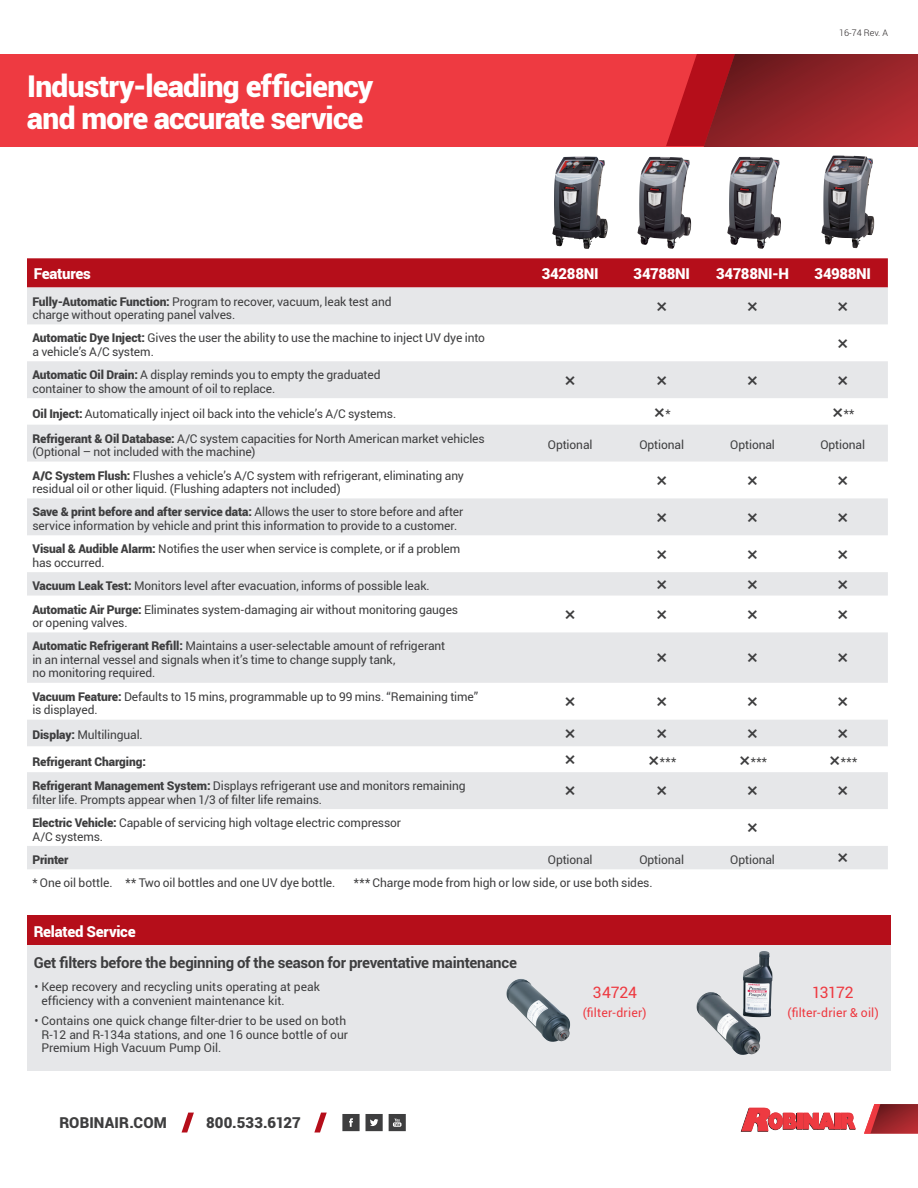
<style>
.page{position:relative;width:918px;height:1188px;background:#fff}
.page>*{position:absolute;margin:0;border:0;box-sizing:border-box;transform-origin:0 0}
.t1{font:900 30px/31.3px "Roboto";letter-spacing:-.025em;color:#fff}
.t2{font:15.75px "Roboto";letter-spacing:-.01em;color:#ee3a41}
.t3{font:700 15px "Roboto";letter-spacing:-.02em;color:#3e3e3f}
.t4{font:900 15px "Roboto";letter-spacing:-.02em;color:#fff}
.t5{font:900 15px "Roboto";letter-spacing:.01em;color:#3e3e3f}
.t6{font:12.3px "Roboto";letter-spacing:.02em;color:#ee3a41}
.body{font:12px/13.5px "Roboto";letter-spacing:-.01em;color:#3e3e3f}
.t7{font:900 12px "Roboto";letter-spacing:-.01em;color:#3e3e3f}
.t8{font:300 9px "Roboto";color:#231f20}
.s1{font-weight:900}
</style>
<div class="page">
<div style="left:27px;top:258px;width:861px;height:30px;background:#b50e1a"></div>
<svg style="left:27px;top:288px;width:861px;height:581px;fill:#e6e7e9"></svg>
<div style="left:27px;top:916px;width:864px;height:29px;background:#b50e1a"></div>
<div style="left:27px;top:945px;width:864px;height:126px;background:#e6e7e9"></div>
<img style="left:697px;top:951px;width:75px;height:104px">
<img style="left:506px;top:979px;width:64px;height:63px">
<img style="left:637px;top:157px;width:40px;height:92px">
<img style="left:727px;top:157px;width:40px;height:92px">
<svg style="left:182px;top:1113px;width:12px;height:20px"></svg>
<svg style="left:314px;top:1113px;width:13px;height:20px"></svg>
<svg style="left:342px;top:1114px;width:18px;height:17px"></svg>
<svg style="left:366px;top:1114px;width:17px;height:17px"></svg>
<svg style="left:389px;top:1114px;width:17px;height:17px"></svg>
<div style="left:0;top:54px;width:918px;height:92px;background:#ee3a41"></div>
<svg style="left:666px;top:54px;width:252px;height:92px;background:#9e2127"></svg>
<svg style="left:864px;top:1104px;width:54px;height:30px;background:#aa3c41"></svg>
<div style="left:797px;top:1113px;width:5px;height:16px;background:#ee3a41"></div>
<div style="left:797px;top:1113px;width:6px;height:16px;border:1px solid #ee3a41"></div>
<svg style="left:741px;top:1108px;width:56px;height:24px"></svg>
<svg style="left:803px;top:1113px;width:32px;height:17px"></svg>
<div style="left:835px;top:1113px;width:5px;height:16px;background:#ee3a41"></div>
<svg style="left:841px;top:1113px;width:15px;height:17px"></svg>
<img style="left:821px;top:156px;width:49px;height:92px">
<img style="left:552px;top:156px;width:56px;height:93px">
<svg style="left:657px;top:302px;width:9px;height:9px"></svg>
<svg style="left:748px;top:302px;width:9px;height:9px"></svg>
<svg style="left:838px;top:302px;width:9px;height:9px"></svg>
<svg style="left:838px;top:339px;width:9px;height:9px"></svg>
<svg style="left:566px;top:375px;width:9px;height:10px"></svg>
<svg style="left:657px;top:375px;width:9px;height:10px"></svg>
<svg style="left:748px;top:375px;width:9px;height:10px"></svg>
<svg style="left:838px;top:375px;width:9px;height:10px"></svg>
<svg style="left:655px;top:408px;width:9px;height:9px"></svg>
<svg style="left:833px;top:408px;width:9px;height:9px"></svg>
<svg style="left:657px;top:476px;width:9px;height:9px"></svg>
<svg style="left:748px;top:476px;width:9px;height:9px"></svg>
<svg style="left:838px;top:476px;width:9px;height:9px"></svg>
<svg style="left:657px;top:513px;width:9px;height:9px"></svg>
<svg style="left:748px;top:513px;width:9px;height:9px"></svg>
<svg style="left:838px;top:513px;width:9px;height:9px"></svg>
<svg style="left:657px;top:549px;width:9px;height:10px"></svg>
<svg style="left:748px;top:549px;width:9px;height:10px"></svg>
<svg style="left:838px;top:549px;width:9px;height:10px"></svg>
<svg style="left:657px;top:580px;width:9px;height:9px"></svg>
<svg style="left:748px;top:580px;width:9px;height:9px"></svg>
<svg style="left:838px;top:580px;width:9px;height:9px"></svg>
<svg style="left:566px;top:610px;width:9px;height:9px"></svg>
<svg style="left:657px;top:610px;width:9px;height:9px"></svg>
<svg style="left:748px;top:610px;width:9px;height:9px"></svg>
<svg style="left:838px;top:610px;width:9px;height:9px"></svg>
<svg style="left:657px;top:653px;width:9px;height:9px"></svg>
<svg style="left:748px;top:653px;width:9px;height:9px"></svg>
<svg style="left:838px;top:653px;width:9px;height:9px"></svg>
<svg style="left:566px;top:697px;width:9px;height:9px"></svg>
<svg style="left:657px;top:697px;width:9px;height:9px"></svg>
<svg style="left:748px;top:697px;width:9px;height:9px"></svg>
<svg style="left:838px;top:697px;width:9px;height:9px"></svg>
<svg style="left:566px;top:729px;width:9px;height:9px"></svg>
<svg style="left:657px;top:729px;width:9px;height:9px"></svg>
<svg style="left:748px;top:729px;width:9px;height:9px"></svg>
<svg style="left:838px;top:729px;width:9px;height:9px"></svg>
<svg style="left:566px;top:755px;width:9px;height:9px"></svg>
<svg style="left:649px;top:755px;width:9px;height:10px"></svg>
<svg style="left:740px;top:755px;width:9px;height:10px"></svg>
<svg style="left:831px;top:755px;width:8px;height:10px"></svg>
<svg style="left:566px;top:786px;width:9px;height:9px"></svg>
<svg style="left:657px;top:786px;width:9px;height:9px"></svg>
<svg style="left:748px;top:786px;width:9px;height:9px"></svg>
<svg style="left:838px;top:786px;width:9px;height:9px"></svg>
<svg style="left:748px;top:823px;width:9px;height:9px"></svg>
<svg style="left:838px;top:853px;width:9px;height:9px"></svg>
<p class="t1" style="left:27px;top:70px;width:348px">Industry-leading efficiency and more accurate service</p>
<p class="t8" style="left:839px;top:26px;width:50px">16-74 Rev. A</p>
<p class="t4" style="left:34px;top:263px;width:59px">Features</p>
<p class="t4" style="left:542px;top:263px;width:58px">34288NI</p>
<p class="t4" style="left:634px;top:263px;width:58px">34788NI</p>
<p class="t4" style="left:716px;top:263px;width:75px">34788NI-H</p>
<p class="t4" style="left:815px;top:263px;width:58px">34988NI</p>
<p class="body" style="left:32px;top:294px;width:361px"><span class="s1">Fully-Automatic Function:</span> Program to recover, vacuum, leak test and charge without operating panel valves.</p>
<p class="body" style="left:32px;top:331px;width:454px"><span class="s1">Automatic Dye Inject:</span> Gives the user the ability to use the machine to inject UV dye into a vehicle’s A/C system.</p>
<p class="body" style="left:32px;top:368px;width:350px"><span class="s1">Automatic Oil Drain:</span> A display reminds you to empty the graduated container to show the amount of oil to replace.</p>
<p class="body" style="left:32px;top:406px;width:365px"><span class="s1">Oil Inject:</span> Automatically inject oil back into the vehicle’s A/C systems.</p>
<p class="body" style="left:665px;top:406px;width:7px">*</p>
<p class="body" style="left:844px;top:406px;width:12px">**</p>
<p class="body" style="left:32px;top:431px;width:454px"><span class="s1">Refrigerant &amp; Oil Database:</span> A/C system capacities for North American market vehicles (Optional – not included with the machine)</p>
<p class="body" style="left:548px;top:438px;width:46px">Optional</p>
<p class="body" style="left:639px;top:438px;width:46px">Optional</p>
<p class="body" style="left:730px;top:438px;width:46px">Optional</p>
<p class="body" style="left:820px;top:438px;width:46px">Optional</p>
<p class="body" style="left:32px;top:468px;width:433px"><span class="s1">A/C System Flush:</span> Flushes a vehicle’s A/C system with refrigerant, eliminating any residual oil or other liquid. (Flushing adapters not included)</p>
<p class="body" style="left:32px;top:505px;width:433px"><span class="s1">Save &amp; print before and after service data:</span> Allows the user to store before and after service information by vehicle and print this information to provide to a customer.</p>
<p class="body" style="left:32px;top:542px;width:430px"><span class="s1">Visual &amp; Audible Alarm:</span> Notifies the user when service is complete, or if a problem has occurred.</p>
<p class="body" style="left:32px;top:579px;width:399px"><span class="s1">Vacuum Leak Test:</span> Monitors level after evacuation, informs of possible leak.</p>
<p class="body" style="left:32px;top:602px;width:427px"><span class="s1">Automatic Air Purge:</span> Eliminates system-damaging air without monitoring gauges or opening valves.</p>
<p class="body" style="left:32px;top:639px;width:415px"><span class="s1">Automatic Refrigerant Refill:</span> Maintains a user-selectable amount of refrigerant in an internal vessel and signals when it’s time to change supply tank,<br>no monitoring required.</p>
<p class="body" style="left:32px;top:689px;width:447px"><span class="s1">Vacuum Feature:</span> Defaults to 15 mins, programmable up to 99 mins. “Remaining time” is displayed.</p>
<p class="body" style="left:32px;top:728px;width:112px"><span class="s1">Display:</span> Multilingual.</p>
<p class="t7" style="left:32px;top:753px;width:115px">Refrigerant Charging:</p>
<p class="body" style="left:660px;top:754px;width:18px">***</p>
<p class="body" style="left:751px;top:754px;width:18px">***</p>
<p class="body" style="left:841px;top:754px;width:18px">***</p>
<p class="body" style="left:32px;top:779px;width:435px"><span class="s1">Refrigerant Management System:</span> Displays refrigerant use and monitors remaining filter life. Prompts appear when 1/3 of filter life remains.</p>
<p class="body" style="left:32px;top:816px;width:370px"><span class="s1">Electric Vehicle:</span> Capable of servicing high voltage electric compressor<br>A/C systems.</p>
<p class="t7" style="left:32px;top:851px;width:38px">Printer</p>
<p class="body" style="left:548px;top:852px;width:46px">Optional</p>
<p class="body" style="left:639px;top:852px;width:46px">Optional</p>
<p class="body" style="left:730px;top:852px;width:46px">Optional</p>
<p class="body" style="left:32px;top:876px;width:304px">* One oil bottle. ** Two oil bottles and one UV dye bottle.</p>
<p class="body" style="left:354px;top:876px;width:300px">*** Charge mode from high or low side, or use both sides.</p>
<p class="t4" style="left:34px;top:921px;width:103px">Related Service</p>
<p class="t3" style="left:34px;top:952px;width:485px">Get filters before the beginning of the season for preventative maintenance</p>
<p class="body" style="left:42px;top:980px;width:280px;text-indent:-7px">• Keep recovery and recycling units operating at peak efficiency with a convenient maintenance kit.</p>
<p class="body" style="left:42px;top:1014px;width:308px;text-indent:-7px">• Contains one quick change filter-drier to be used on both<br>R-12 and R-134a stations, and one 16 ounce bottle of our<br>Premium High Vacuum Pump Oil.</p>
<p class="t2" style="left:593px;top:981px;width:46px">34724</p>
<p class="t6" style="left:583px;top:1004px;width:65px">(filter-drier)</p>
<p class="t2" style="left:812px;top:981px;width:43px">13172</p>
<p class="t6" style="left:788px;top:1004px;width:93px">(filter-drier &amp; oil)</p>
<p class="t5" style="left:59px;top:1113px;width:109px">ROBINAIR.COM</p>
<p class="t5" style="left:206px;top:1113px;width:96px">800.533.6127</p>
</div>
